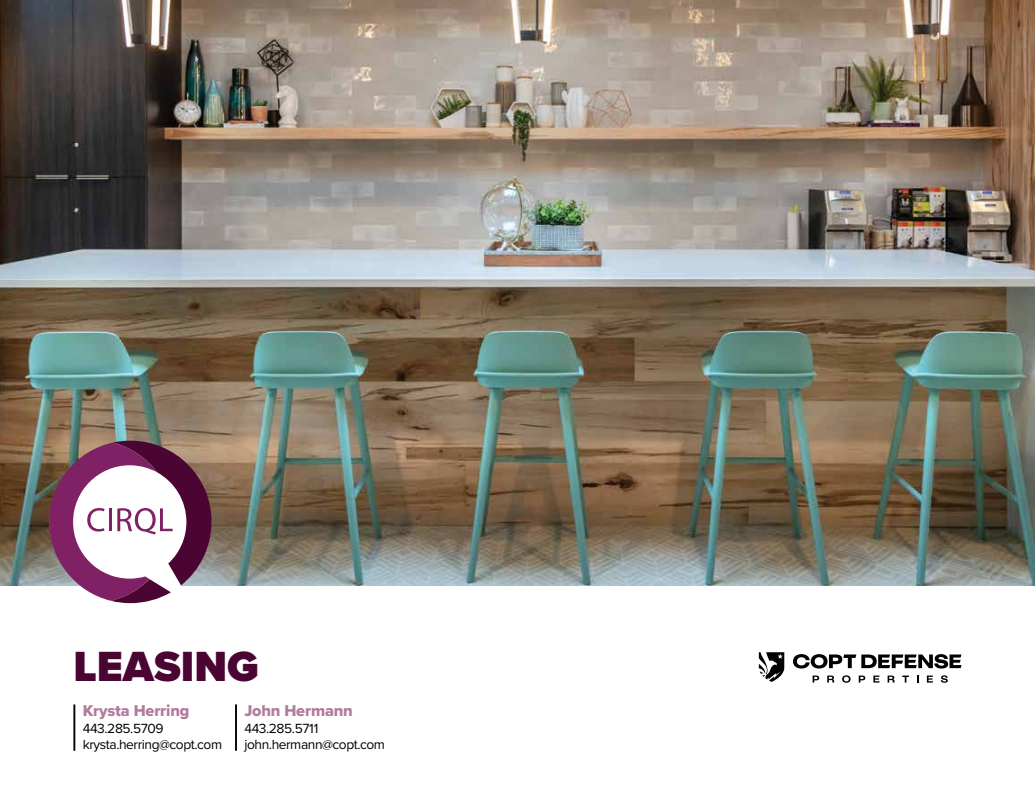
<style>
.page{position:relative;width:1035px;height:810px;background:#fff}
.page>*{position:absolute;margin:0;border:0;box-sizing:border-box;transform-origin:0 0}
.t1{font:900 43.75px "Proxima Nova";color:#4b0532}
.t2{font:16.25px "Proxima Nova Extrabld";letter-spacing:-.01em;color:#b17b9d}
.t3{font:13.75px/16.5px "Proxima Nova";letter-spacing:-.03em;color:#000}
</style>
<div class="page">
<img style="left:0;top:0;width:1035px;height:585px">
<svg style="left:49px;top:441px;width:163px;height:162px"></svg>
<hr style="left:73px;top:704px;width:2px;height:47px;background:#000">
<hr style="left:235px;top:704px;width:2px;height:47px;background:#000">
<svg style="left:793px;top:654px;width:169px;height:15px"></svg>
<svg style="left:813px;top:676px;width:6px;height:7px"></svg>
<svg style="left:827px;top:676px;width:7px;height:7px"></svg>
<svg style="left:842px;top:675px;width:9px;height:8px"></svg>
<svg style="left:859px;top:676px;width:6px;height:7px"></svg>
<svg style="left:873px;top:676px;width:6px;height:7px"></svg>
<svg style="left:888px;top:676px;width:7px;height:7px"></svg>
<svg style="left:902px;top:676px;width:7px;height:7px"></svg>
<svg style="left:917px;top:676px;width:2px;height:7px"></svg>
<svg style="left:927px;top:676px;width:6px;height:7px"></svg>
<svg style="left:941px;top:675px;width:7px;height:8px"></svg>
<svg style="left:759px;top:652px;width:26px;height:30px"></svg>
<h1 class="t1" style="left:73px;top:634px;width:187px">LEASING</h1>
<p class="t2" style="left:83px;top:699px;width:108px">Krysta Herring</p>
<p class="t3" style="left:83px;top:719px;width:141px">443.285.5709 krysta.herring@copt.com</p>
<p class="t2" style="left:244px;top:699px;width:110px">John Hermann</p>
<p class="t3" style="left:244px;top:719px;width:142px">443.285.5711 john.hermann@copt.com</p>
</div>
